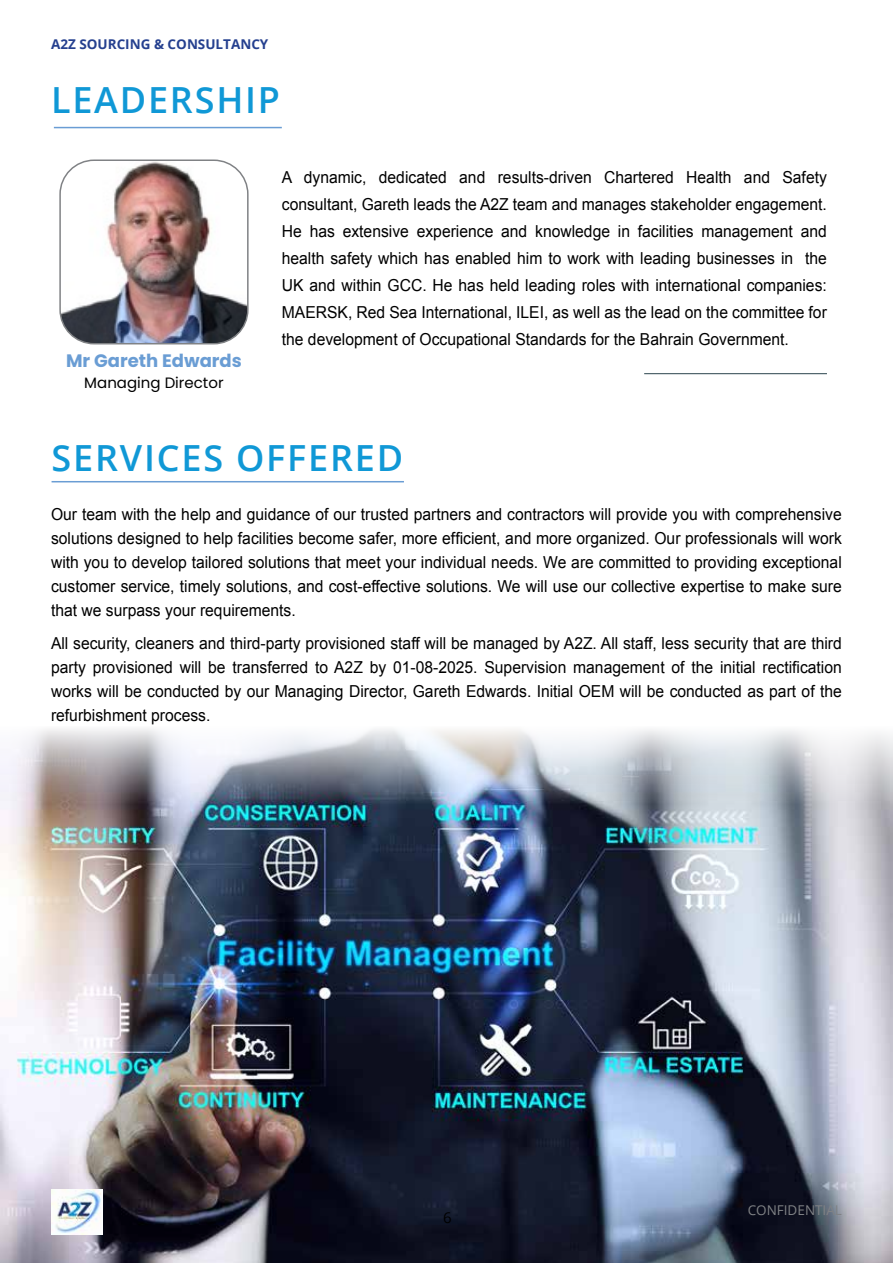
<style>
.page{position:relative;width:893px;height:1263px;background:#fff}
.page>*{position:absolute;margin:0;border:0;box-sizing:border-box;transform-origin:0 0}
.t1{font:600 36px "Open Sans";letter-spacing:.05em;color:#1098d6}
.t2{font:700 18px "Poppins";color:#6a9dd4}
.t3{font:16.5px/24px "Arial";color:#000;text-align:justify;scale:.95 1}
.t4{font:15px "Poppins";color:#000}
.t5{font:15px "Open Sans";color:#000}
.t6{font:700 13.5px "Open Sans";color:#25408f}
.t7{font:13.5px "Open Sans";color:#808285}
</style>
<div class="page">
<img style="left:0;top:729px;width:893px;height:534px">
<img style="left:51px;top:1190px;width:51px;height:44px">
<hr style="left:52px;top:481px;width:352px;height:1px;background:#6a9dd4">
<hr style="left:54px;top:127px;width:228px;height:1px;background:#6a9dd4">
<img style="left:62px;top:162px;width:184px;height:182px">
<div style="left:59px;top:159px;width:190px;height:185px;border:2px solid #808285;border-radius:34px"></div>
<hr style="left:644px;top:373px;width:183px;height:1px;background:#415860">
<p class="t6" style="left:51px;top:34px;width:219px">A2Z SOURCING &amp; CONSULTANCY</p>
<h1 class="t1" style="left:51px;top:75px;width:231px">LEADERSHIP</h1>
<p class="t2" style="left:66px;top:350px;width:177px">Mr Gareth Edwards</p>
<p class="t4" style="left:84px;top:374px;width:141px">Managing Director</p>
<p class="t3" style="left:282px;top:164px;width:575px;line-height:27px">A dynamic, dedicated and results-driven Chartered Health and Safety consultant, Gareth leads the A2Z team and manages stakeholder engagement.<br>He has extensive experience and knowledge in facilities management and health safety which has enabled him to work with leading businesses in the UK and within GCC. He has held leading roles with international companies:<br>MAERSK, Red Sea International, ILEI, as well as the lead on the committee for the development of Occupational Standards for the Bahrain Government.</p>
<h1 class="t1" style="left:52px;top:433px;width:353px">SERVICES OFFERED</h1>
<p class="t3" style="left:51px;top:502px;width:834px">Our team with the help and guidance of our trusted partners and contractors will provide you with comprehensive solutions designed to help facilities become safer, more efficient, and more organized. Our professionals will work with you to develop tailored solutions that meet your individual needs. We are committed to providing exceptional customer service, timely solutions, and cost-effective solutions. We will use our collective expertise to make sure that we surpass your requirements.</p>
<p class="t3" style="left:51px;top:631px;width:834px">All security, cleaners and third-party provisioned staff will be managed by A2Z. All staff, less security that are third party provisioned will be transferred to A2Z by 01-08-2025. Supervision management of the initial rectification works will be conducted by our Managing Director, Gareth Edwards. Initial OEM will be conducted as part of the refurbishment process.</p>
<p class="t5" style="left:443px;top:1208px;width:10px">6</p>
<p class="t7" style="left:748px;top:1200px;width:96px">CONFIDENTIAL</p>
</div>
